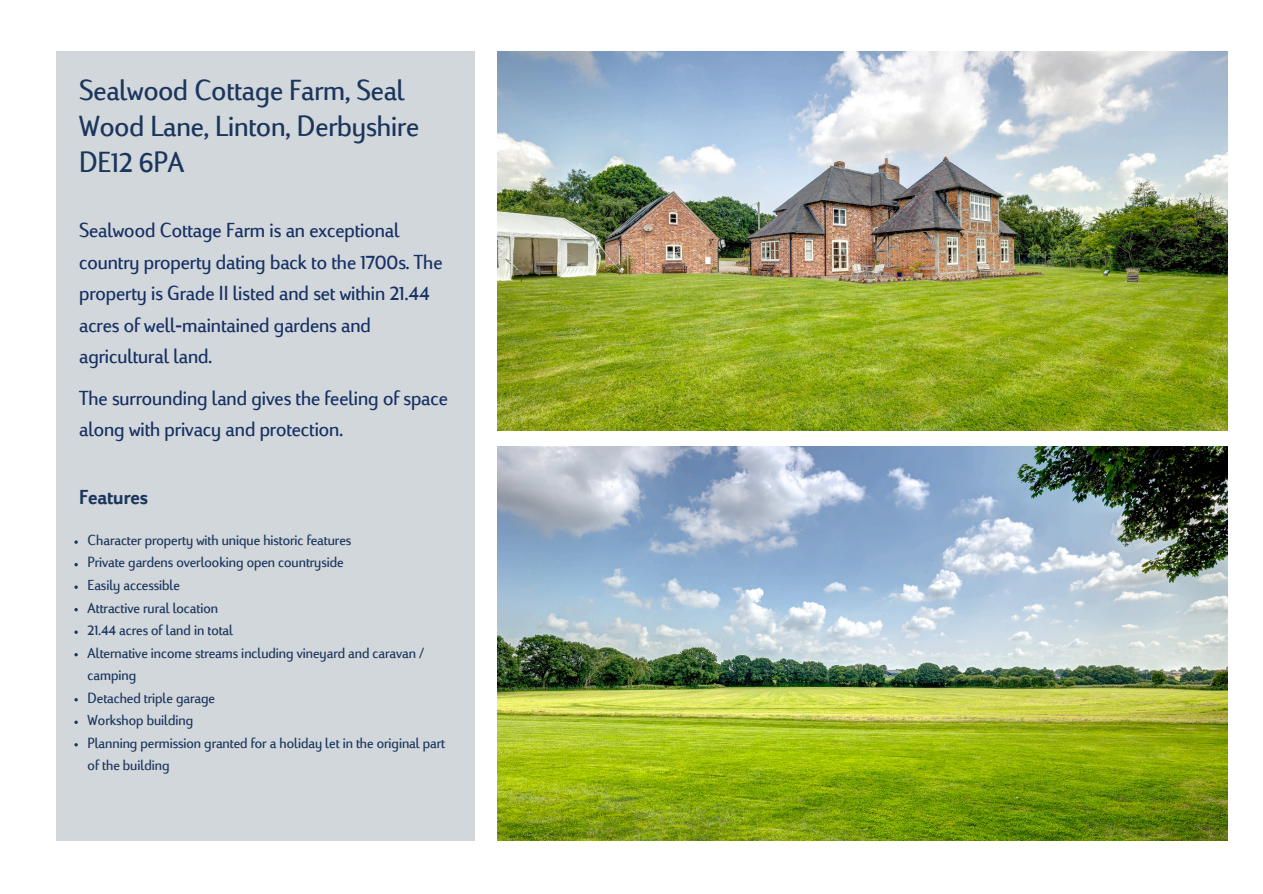
<style>
.page{position:relative;width:1263px;height:894px;background:#fff}
.page>*{position:absolute;margin:0;border:0;box-sizing:border-box;transform-origin:0 0}
.t1{font:30px/36px "Viato";color:#1b365d}
.t2{font:21px/31.5px "Viato";color:#183164}
.t3{font:700 21px "Viato";color:#1b365d}
.t4{font:15px/22.5px "Viato";color:#1b365d}
</style>
<div class="page">
<div style="left:56px;top:51px;width:419px;height:789px;background:#d2d7db"></div>
<img style="left:498px;top:51px;width:729px;height:379px">
<img style="left:498px;top:446px;width:729px;height:394px">
<svg style="left:74px;top:540px;width:4px;height:3px"></svg>
<svg style="left:74px;top:562px;width:4px;height:4px"></svg>
<svg style="left:74px;top:585px;width:4px;height:3px"></svg>
<svg style="left:74px;top:607px;width:4px;height:4px"></svg>
<svg style="left:74px;top:630px;width:4px;height:3px"></svg>
<svg style="left:74px;top:652px;width:4px;height:4px"></svg>
<svg style="left:74px;top:697px;width:4px;height:4px"></svg>
<svg style="left:74px;top:720px;width:4px;height:3px"></svg>
<svg style="left:74px;top:742px;width:4px;height:4px"></svg>
<h1 class="t1" style="left:79px;top:76px;width:341px">Sealwood Cottage Farm, Seal<br>Wood Lane, Linton, Derbyshire<br>DE12 6PA</h1>
<h2 class="t2" style="left:79px;top:217px;width:365px">Sealwood Cottage Farm is an exceptional country property dating back to the 1700s. The property is Grade II listed and set within 21.44 acres of well-maintained gardens and agricultural land.</h2>
<h2 class="t2" style="left:79px;top:385px;width:370px">The surrounding land gives the feeling of space along with privacy and protection.</h2>
<p class="t3" style="left:79px;top:489px;width:70px">Features</p>
<h2 class="t4" style="left:88px;top:531px;width:265px">Character property with unique historic features</h2>
<p class="t4" style="left:88px;top:553px;width:258px">Private gardens overlooking open countryside</p>
<p class="t4" style="left:88px;top:576px;width:94px">Easily accessible</p>
<p class="t4" style="left:88px;top:598px;width:132px">Attractive rural location</p>
<p class="t4" style="left:88px;top:621px;width:147px">21.44 acres of land in total</p>
<p class="t4" style="left:88px;top:643px;width:338px">Alternative income streams including vineyard and caravan / camping</p>
<p class="t4" style="left:88px;top:688px;width:129px">Detached triple garage</p>
<p class="t4" style="left:88px;top:711px;width:107px">Workshop building</p>
<p class="t4" style="left:88px;top:733px;width:359px">Planning permission granted for a holiday let in the original part of the building</p>
</div>
